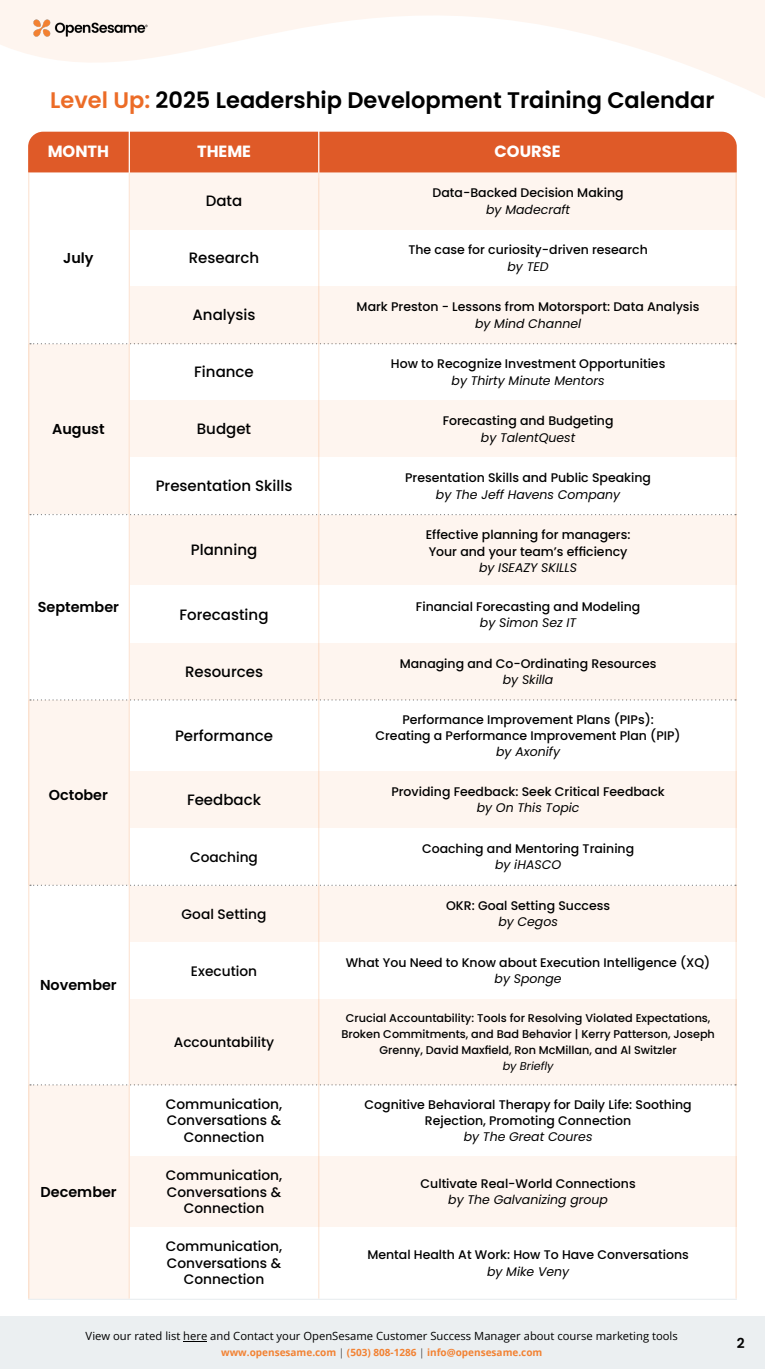
<style>
.page{position:relative;width:765px;height:1369px;background:#fff}
.page>*{position:absolute;margin:0;border:0;box-sizing:border-box;transform-origin:0 0}
.t1{font:600 22.5px "Poppins";color:#000}
.t2{font:700 16.25px "Poppins";color:#fff}
.t3{font:500 15px "Poppins";color:#000}
.t4{font:600 14.38px "Poppins";color:#000}
.t5{font:500 13.75px/16.5px "Poppins";color:#000;text-align:center}
.t6{font:600 13.75px "Poppins";color:#000}
.t7{font:500 12.5px/16.2px "Poppins";color:#000;text-align:center}
.t8{font:italic 12.5px "Poppins";color:#000}
.t9{font:500 11.25px/16.2px "Poppins";color:#000;text-align:center}
.t10{font:11.25px "Open Sans";color:#000}
.t11{font:italic 11.25px "Poppins";color:#000}
.t12{font:700 10px "Open Sans";color:#f28233}
.s1{color:#ec6c27}
.s2{font-weight:300;color:#000}
</style>
<div class="page">
<svg style="left:0;top:0;width:765px;height:233px"></svg>
<div style="left:28px;top:172px;width:101px;height:171px;background:#fff"></div>
<div style="left:28px;top:344px;width:101px;height:170px;background:#fef5ef"></div>
<div style="left:28px;top:700px;width:101px;height:185px;background:#fef5ef"></div>
<div style="left:28px;top:1084px;width:101px;height:214px;background:#fef5ef"></div>
<div style="left:130px;top:173px;width:607px;height:57px;background:#fef5ef"></div>
<div style="left:130px;top:287px;width:607px;height:57px;background:#fef5ef"></div>
<div style="left:130px;top:400px;width:607px;height:57px;background:#fef5ef"></div>
<div style="left:130px;top:514px;width:607px;height:72px;background:#fef5ef"></div>
<div style="left:130px;top:1156px;width:607px;height:71px;background:#fef5ef"></div>
<div style="left:130px;top:643px;width:607px;height:57px;background:#fef5ef"></div>
<div style="left:130px;top:771px;width:607px;height:57px;background:#fef5ef"></div>
<div style="left:130px;top:885px;width:607px;height:57px;background:#fef5ef"></div>
<div style="left:130px;top:999px;width:607px;height:85px;background:#fef5ef"></div>
<div style="left:28px;top:132px;width:709px;height:40px;background:#df5a28"></div>
<hr style="left:129px;top:125px;width:1px;height:50px;background:#fff">
<hr style="left:318px;top:125px;width:1px;height:53px;background:#fff">
<hr style="left:129px;top:173px;width:1px;height:1125px;background:#f28233">
<hr style="left:28px;top:173px;width:1px;height:1125px;background:#f28233">
<hr style="left:318px;top:172px;width:1px;height:1126px;background:#f28233">
<hr style="left:736px;top:172px;width:1px;height:1126px;background:#f28233">
<img style="left:25px;top:12px;width:130px;height:33px">
<svg style="left:30px;top:343px;width:706px;height:1px"></svg>
<svg style="left:30px;top:514px;width:706px;height:1px"></svg>
<svg style="left:30px;top:699px;width:706px;height:1px"></svg>
<svg style="left:30px;top:884px;width:706px;height:2px"></svg>
<svg style="left:30px;top:1084px;width:706px;height:1px"></svg>
<hr style="left:28px;top:1298px;width:709px;height:1px;background:#ebeff1">
<div style="left:0;top:1316px;width:765px;height:52px;background:#ebeff1"></div>
<svg style="left:184px;top:1341px;width:23px;height:1px"></svg>
<h1 class="t1" style="left:50px;top:87px;width:666px"><span class="s1">Level Up:</span> 2025 Leadership Development Training Calendar</h1>
<h2 class="t2" style="left:48px;top:142px;width:63px">MONTH</h2>
<h2 class="t2" style="left:197px;top:142px;width:55px">THEME</h2>
<h2 class="t2" style="left:495px;top:142px;width:67px">COURSE</h2>
<p class="t4" style="left:63px;top:250px;width:32px">July</p>
<p class="t4" style="left:52px;top:421px;width:54px">August</p>
<p class="t4" style="left:38px;top:599px;width:83px">September</p>
<p class="t4" style="left:49px;top:786px;width:61px">October</p>
<p class="t4" style="left:40px;top:976px;width:78px">November</p>
<p class="t4" style="left:41px;top:1183px;width:78px">December</p>
<p class="t3" style="left:206px;top:192px;width:38px">Data</p>
<p class="t3" style="left:189px;top:249px;width:72px">Research</p>
<p class="t3" style="left:193px;top:306px;width:65px">Analysis</p>
<p class="t3" style="left:194px;top:363px;width:61px">Finance</p>
<p class="t3" style="left:197px;top:420px;width:56px">Budget</p>
<p class="t3" style="left:156px;top:477px;width:138px">Presentation Skills</p>
<p class="t3" style="left:191px;top:541px;width:68px">Planning</p>
<p class="t3" style="left:180px;top:605px;width:90px">Forecasting</p>
<p class="t3" style="left:185px;top:662px;width:80px">Resources</p>
<p class="t3" style="left:175px;top:727px;width:99px">Performance</p>
<p class="t3" style="left:187px;top:791px;width:76px">Feedback</p>
<p class="t5" style="left:190px;top:848px;width:69px">Coaching</p>
<p class="t5" style="left:182px;top:905px;width:86px">Goal Setting</p>
<p class="t5" style="left:191px;top:962px;width:68px">Execution</p>
<p class="t5" style="left:174px;top:1033px;width:102px">Accountability</p>
<p class="t5" style="left:166px;top:1095px;width:118px">Communication,<br>Conversations &amp;<br>Connection</p>
<p class="t5" style="left:166px;top:1167px;width:118px">Communication,<br>Conversations &amp;<br>Connection</p>
<p class="t5" style="left:166px;top:1238px;width:118px">Communication,<br>Conversations &amp;<br>Connection</p>
<p class="t7" style="left:433px;top:185px;width:192px">Data-Backed Decision Making</p>
<p class="t8" style="left:486px;top:202px;width:85px">by Madecraft</p>
<p class="t7" style="left:408px;top:242px;width:241px">The case for curiosity-driven research</p>
<p class="t8" style="left:508px;top:259px;width:43px">by TED</p>
<p class="t7" style="left:357px;top:299px;width:344px">Mark Preston - Lessons from Motorsport: Data Analysis</p>
<p class="t8" style="left:475px;top:316px;width:108px">by Mind Channel</p>
<p class="t7" style="left:391px;top:356px;width:276px">How to Recognize Investment Opportunities</p>
<p class="t8" style="left:452px;top:373px;width:155px">by Thirty Minute Mentors</p>
<p class="t7" style="left:443px;top:413px;width:172px">Forecasting and Budgeting</p>
<p class="t8" style="left:481px;top:430px;width:96px">by TalentQuest</p>
<p class="t7" style="left:405px;top:470px;width:247px">Presentation Skills and Public Speaking</p>
<p class="t8" style="left:436px;top:487px;width:186px">by The Jeff Havens Company</p>
<p class="t7" style="left:426px;top:527px;width:206px;text-align:left">Effective planning for managers:<br>Your and your team’s efficiency</p>
<p class="t8" style="left:479px;top:560px;width:100px">by ISEAZY SKILLS</p>
<p class="t7" style="left:416px;top:598px;width:226px">Financial Forecasting and Modeling</p>
<p class="t8" style="left:480px;top:615px;width:98px">by Simon Sez IT</p>
<p class="t7" style="left:400px;top:655px;width:258px">Managing and Co-Ordinating Resources</p>
<p class="t8" style="left:503px;top:672px;width:52px">by Skilla</p>
<p class="t7" style="left:375px;top:711px;width:307px">Performance Improvement Plans (PIPs):<br>Creating a Performance Improvement Plan (PIP)</p>
<p class="t8" style="left:496px;top:744px;width:65px">by Axonify</p>
<p class="t7" style="left:391px;top:783px;width:275px">Providing Feedback: Seek Critical Feedback</p>
<p class="t8" style="left:477px;top:800px;width:104px">by On This Topic</p>
<p class="t7" style="left:422px;top:840px;width:214px">Coaching and Mentoring Training</p>
<p class="t8" style="left:495px;top:857px;width:68px">by iHASCO</p>
<p class="t7" style="left:446px;top:897px;width:166px">OKR: Goal Setting Success</p>
<p class="t8" style="left:498px;top:914px;width:61px">by Cegos</p>
<p class="t7" style="left:346px;top:954px;width:366px">What You Need to Know about Execution Intelligence (XQ)</p>
<p class="t8" style="left:495px;top:971px;width:69px">by Sponge</p>
<p class="t9" style="left:341px;top:1009px;width:375px">Crucial Accountability: Tools for Resolving Violated Expectations,<br>Broken Commitments, and Bad Behavior | Kerry Patterson, Joseph<br>Grenny, David Maxfield, Ron McMillan, and Al Switzler</p>
<p class="t11" style="left:503px;top:1059px;width:52px">by Briefly</p>
<p class="t7" style="left:365px;top:1096px;width:329px">Cognitive Behavioral Therapy for Daily Life: Soothing<br>Rejection, Promoting Connection</p>
<p class="t8" style="left:464px;top:1129px;width:130px">by The Great Coures</p>
<p class="t7" style="left:421px;top:1175px;width:217px">Cultivate Real-World Connections</p>
<p class="t8" style="left:448px;top:1192px;width:161px">by The Galvanizing group</p>
<p class="t7" style="left:367px;top:1246px;width:323px">Mental Health At Work: How To Have Conversations</p>
<p class="t8" style="left:487px;top:1263px;width:84px">by Mike Veny</p>
<p class="t10" style="left:86px;top:1328px;width:594px">View our rated list here and Contact your OpenSesame Customer Success Manager about course marketing tools</p>
<p class="t12" style="left:221px;top:1345px;width:323px">www.opensesame.com <span class="s2">|</span> (503) 808-1286 <span class="s2">|</span> info@opensesame.com</p>
<p class="t6" style="left:737px;top:1334px;width:9px">2</p>
</div>
